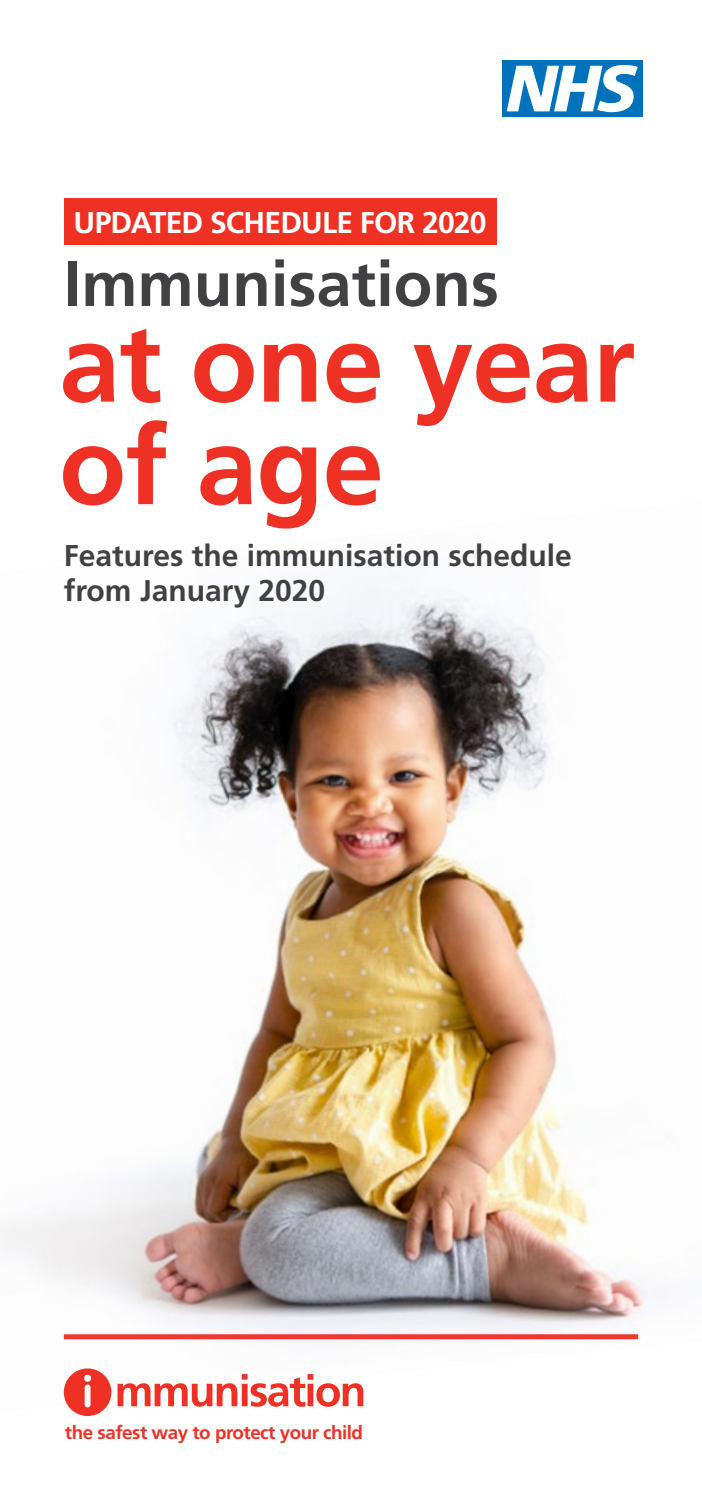
<style>
.page{position:relative;width:702px;height:1489px;background:#fff}
.page>*{position:absolute;margin:0;border:0;box-sizing:border-box;transform-origin:0 0}
.t1{font:700 110px/102.5px "Frutiger";letter-spacing:-.01em;color:#ee3124}
.t2{font:700 63px "Frutiger";color:#414042}
.t3{font:700 30px/35px "Frutiger";color:#414042}
.t4{font:700 30px "Frutiger";letter-spacing:-.025em;color:#fff}
.t5{font:700 18.75px "Frutiger";letter-spacing:-.025em;color:#ee3124}
</style>
<div class="page">
<img style="left:0;top:588px;width:648px;height:819px">
<svg style="left:117px;top:1373px;width:246px;height:33px"></svg>
<svg style="left:64px;top:1368px;width:47px;height:47px"></svg>
<div style="left:64px;top:1334px;width:574px;height:5px;background:#ef3829"></div>
<div style="left:502px;top:60px;width:141px;height:57px;background:#0072bc"></div>
<svg style="left:506px;top:65px;width:131px;height:47px"></svg>
<div style="left:64px;top:198px;width:432px;height:46px;background:#ee3124"></div>
<p class="t4" style="left:74px;top:205px;width:414px">UPDATED SCHEDULE FOR 2020</p>
<p class="t2" style="left:64px;top:247px;width:436px">Immunisations</p>
<p class="t1" style="left:59px;top:311px;width:577px">at one year of age</p>
<p class="t3" style="left:64px;top:537px;width:509px">Features the immunisation schedule from January 2020</p>
<p class="t5" style="left:65px;top:1421px;width:299px">the safest way to protect your child</p>
</div>
